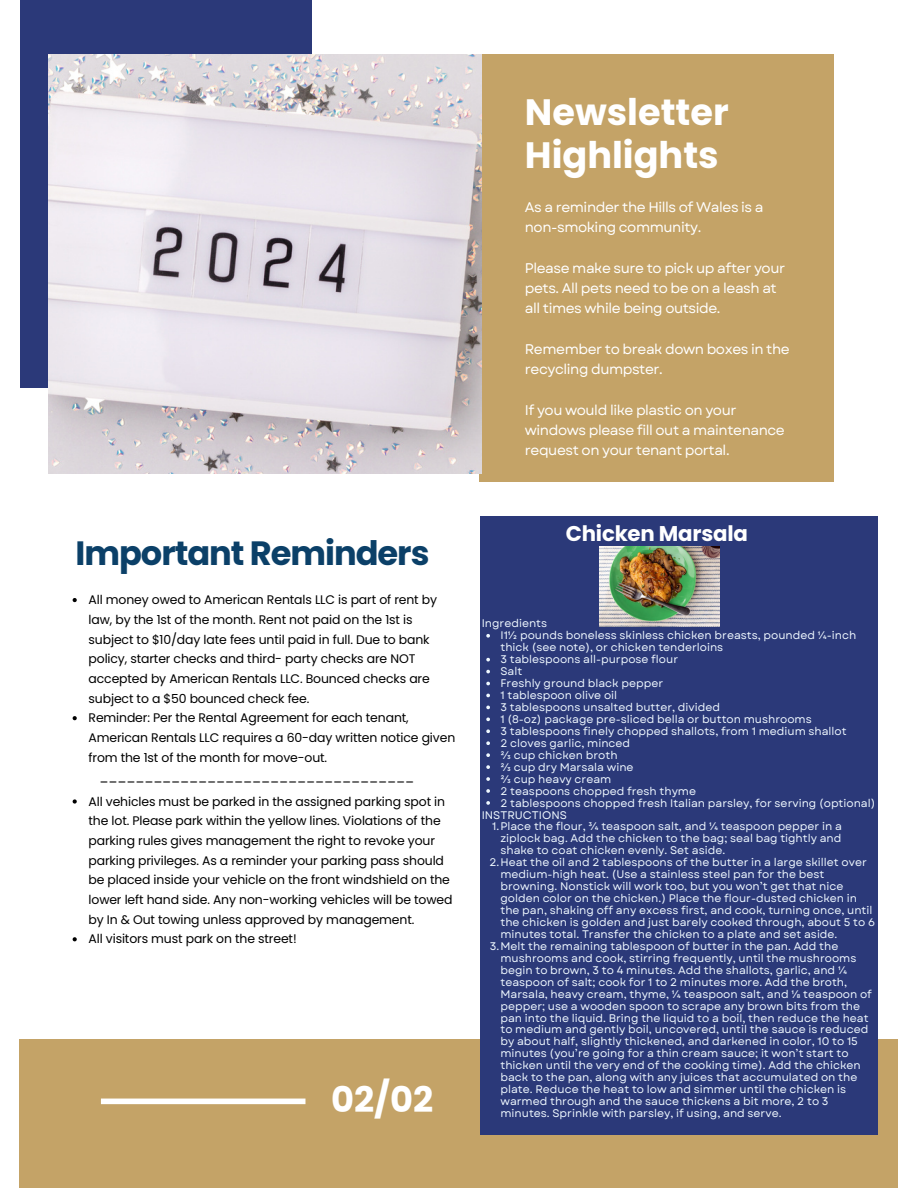
<style>
.page{position:relative;width:918px;height:1188px;background:#fff}
.page>*{position:absolute;margin:0;border:0;box-sizing:border-box;transform-origin:0 0}
.t1{font:700 36.75px/43.3px "Poppins";color:#fff}
.t2{font:700 35.25px "Poppins";color:#fff}
.t3{font:700 33.75px "Poppins";letter-spacing:-.03em;color:#0b4068}
.t4{font:700 21.3px "Poppins";letter-spacing:-.01em;color:#fff}
.t5{font:13.95px/20.2px "Garet";letter-spacing:-.03em;color:#fff}
.t6{font:12.45px/19.6px "Poppins";letter-spacing:-.01em;color:#000}
.t7{font:10.95px/12px "Garet";color:#eff8ff}
</style>
<div class="page">
<div style="left:480px;top:55px;width:354px;height:427px;background:#c4a367"></div>
<div style="left:20px;top:0;width:292px;height:388px;background:#2b3979"></div>
<div style="left:20px;top:1039px;width:878px;height:149px;background:#c4a367"></div>
<div style="left:480px;top:516px;width:397px;height:619px;background:#2b3979"></div>
<div style="left:101px;top:1099px;width:204px;height:5px;background:#fff"></div>
<img style="left:48px;top:55px;width:433px;height:418px">
<img style="left:600px;top:547px;width:119px;height:80px">
<svg style="left:486px;top:634px;width:4px;height:4px"></svg>
<svg style="left:486px;top:658px;width:4px;height:3px"></svg>
<svg style="left:486px;top:670px;width:4px;height:3px"></svg>
<svg style="left:486px;top:682px;width:4px;height:3px"></svg>
<svg style="left:486px;top:694px;width:4px;height:3px"></svg>
<svg style="left:486px;top:706px;width:4px;height:3px"></svg>
<svg style="left:486px;top:718px;width:4px;height:3px"></svg>
<svg style="left:486px;top:729px;width:4px;height:4px"></svg>
<svg style="left:486px;top:741px;width:4px;height:4px"></svg>
<svg style="left:486px;top:753px;width:4px;height:4px"></svg>
<svg style="left:486px;top:765px;width:4px;height:4px"></svg>
<svg style="left:486px;top:777px;width:4px;height:4px"></svg>
<svg style="left:486px;top:789px;width:4px;height:4px"></svg>
<svg style="left:486px;top:801px;width:4px;height:4px"></svg>
<svg style="left:73px;top:598px;width:4px;height:4px"></svg>
<svg style="left:73px;top:716px;width:4px;height:4px"></svg>
<svg style="left:73px;top:799px;width:4px;height:5px"></svg>
<svg style="left:73px;top:937px;width:4px;height:4px"></svg>
<p class="t3" style="left:75px;top:529px;width:356px">Important Reminders</p>
<p class="t6" style="left:89px;top:590px;width:350px">All money owed to American Rentals LLC is part of rent by law, by the 1st of the month. Rent not paid on the 1st is subject to $10/day late fees until paid in full. Due to bank policy, starter checks and third- party checks are NOT accepted by American Rentals LLC. Bounced checks are subject to a $50 bounced check fee.</p>
<p class="t6" style="left:89px;top:708px;width:368px">Reminder: Per the Rental Agreement for each tenant,<br>American Rentals LLC requires a 60-day written notice given from the 1st of the month for move-out.</p>
<p class="t6" style="left:99px;top:767px;width:316px">___________________________________</p>
<p class="t6" style="left:89px;top:791px;width:365px">All vehicles must be parked in the assigned parking spot in the lot. Please park within the yellow lines. Violations of the parking rules gives management the right to revoke your parking privileges. As a reminder your parking pass should be placed inside your vehicle on the front windshield on the lower left hand side. Any non-working vehicles will be towed by In &amp; Out towing unless approved by management.</p>
<p class="t6" style="left:89px;top:929px;width:210px">All visitors must park on the street!</p>
<p class="t2" style="left:331px;top:1075px;width:104px">02/02</p>
<p class="t1" style="left:525px;top:90px;width:205px">Newsletter<br>Highlights</p>
<p class="t5" style="left:525px;top:197px;width:240px">As a reminder the Hills of Wales is a non-smoking community.</p>
<p class="t5" style="left:525px;top:258px;width:262px">Please make sure to pick up after your pets. All pets need to be on a leash at all times while being outside.</p>
<p class="t5" style="left:525px;top:339px;width:266px">Remember to break down boxes in the recycling dumpster.</p>
<p class="t5" style="left:525px;top:400px;width:262px">If you would like plastic on your windows please fill out a maintenance request on your tenant portal.</p>
<p class="t4" style="left:566px;top:518px;width:184px">Chicken Marsala</p>
<p class="t7" style="left:482px;top:618px;width:67px">Ingredients</p>
<p class="t7" style="left:500px;top:630px;width:357px">I1½ pounds boneless skinless chicken breasts, pounded ¼-inch thick (see note), or chicken tenderloins</p>
<p class="t7" style="left:500px;top:654px;width:179px">3 tablespoons all-purpose flour</p>
<p class="t7" style="left:500px;top:665px;width:23px">Salt</p>
<p class="t7" style="left:500px;top:677px;width:164px">Freshly ground black pepper</p>
<p class="t7" style="left:500px;top:689px;width:118px">1 tablespoon olive oil</p>
<p class="t7" style="left:500px;top:701px;width:221px">3 tablespoons unsalted butter, divided</p>
<p class="t7" style="left:500px;top:713px;width:313px">1 (8-oz) package pre-sliced bella or button mushrooms</p>
<p class="t7" style="left:500px;top:725px;width:348px">3 tablespoons finely chopped shallots, from 1 medium shallot</p>
<p class="t7" style="left:500px;top:737px;width:131px">2 cloves garlic, minced</p>
<p class="t7" style="left:500px;top:749px;width:119px">⅔ cup chicken broth</p>
<p class="t7" style="left:500px;top:761px;width:135px">⅔ cup dry Marsala wine</p>
<p class="t7" style="left:500px;top:773px;width:112px">⅔ cup heavy cream</p>
<p class="t7" style="left:500px;top:785px;width:197px">2 teaspoons chopped fresh thyme</p>
<p class="t7" style="left:500px;top:797px;width:376px">2 tablespoons chopped fresh Italian parsley, for serving (optional)</p>
<p class="t7" style="left:482px;top:809px;width:87px">INSTRUCTIONS</p>
<p class="t7" style="left:500px;top:821px;width:343px;text-align:justify;text-indent:-8px">1.Place the flour, ¾ teaspoon salt, and ¼ teaspoon pepper in a ziplock bag. Add the chicken to the bag; seal bag tightly and shake to coat chicken evenly. Set aside.</p>
<p class="t7" style="left:500px;top:857px;width:376px;text-indent:-11px">2.Heat the oil and 2 tablespoons of the butter in a large skillet over medium-high heat. (Use a stainless steel pan for the best browning. Nonstick will work too, but you won’t get that nice golden color on the chicken.) Place the flour-dusted chicken in the pan, shaking off any excess first, and cook, turning once, until the chicken is golden and just barely cooked through, about 5 to 6 minutes total. Transfer the chicken to a plate and set aside.</p>
<p class="t7" style="left:500px;top:940px;width:373px;text-indent:-11px">3.Melt the remaining tablespoon of butter in the pan. Add the mushrooms and cook, stirring frequently, until the mushrooms begin to brown, 3 to 4 minutes. Add the shallots, garlic, and ¼ teaspoon of salt; cook for 1 to 2 minutes more. Add the broth, Marsala, heavy cream, thyme, ¼ teaspoon salt, and ⅛ teaspoon of pepper; use a wooden spoon to scrape any brown bits from the pan into the liquid. Bring the liquid to a boil, then reduce the heat to medium and gently boil, uncovered, until the sauce is reduced by about half, slightly thickened, and darkened in color, 10 to 15 minutes (you’re going for a thin cream sauce; it won’t start to thicken until the very end of the cooking time). Add the chicken back to the pan, along with any juices that accumulated on the plate. Reduce the heat to low and simmer until the chicken is warmed through and the sauce thickens a bit more, 2 to 3 minutes. Sprinkle with parsley, if using, and serve.</p>
</div>
